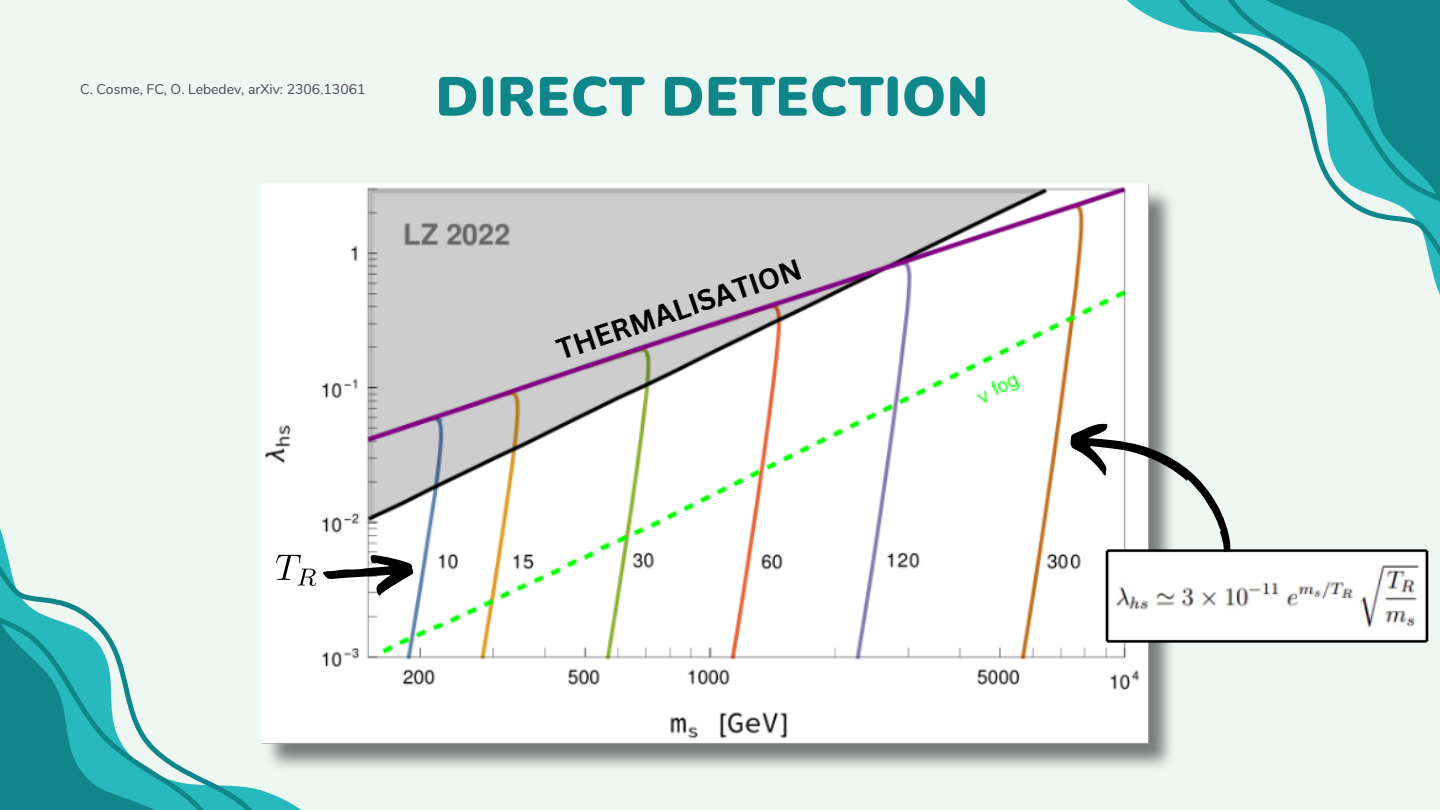
<style>
.page{position:relative;width:1440px;height:810px;background:#eef7f2}
.page>*{position:absolute;margin:0;border:0;box-sizing:border-box;transform-origin:0 0}
.t1{font:900 55px "Nunito";letter-spacing:.01em;color:#0f868a}
.t2{font:700 28.6px "Canva Sans";color:#000}
.t3{font:14px "Nunito";color:#4c4457}
</style>
<div class="page">
<svg style="left:0;top:528px;width:274px;height:282px"></svg>
<img style="left:248px;top:184px;width:924px;height:593px">
<svg style="left:1121px;top:0;width:51px;height:320px"></svg>
<svg style="left:1164px;top:0;width:276px;height:301px"></svg>
<img style="left:1095px;top:549px;width:334px;height:94px">
<svg style="left:1060px;top:405px;width:197px;height:150px"></svg>
<svg style="left:322px;top:555px;width:92px;height:41px;background:#a6a6a6"></svg>
<svg style="left:276px;top:555px;width:40px;height:31px"></svg>
<p class="t3" style="left:80px;top:80px;width:287px">C. Cosme, FC, O. Lebedev, arXiv: 2306.13061</p>
<p class="t1" style="left:436px;top:60px;width:554px">DIRECT DETECTION</p>
<p class="t2" style="left:552px;top:332px;width:258px;rotate:-19deg">THERMALISATION</p>
</div>
